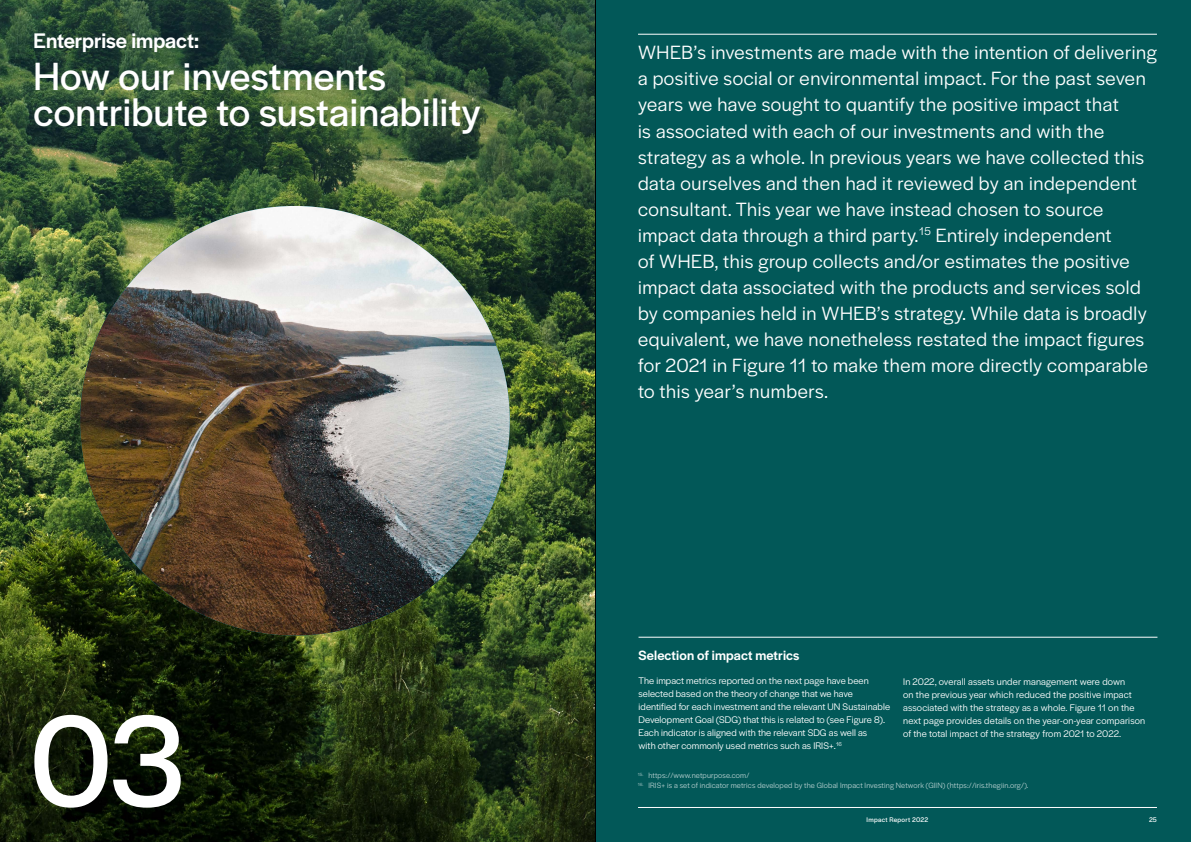
<style>
.page{position:relative;width:1191px;height:842px;background:#fff}
.page>*{position:absolute;margin:0;border:0;box-sizing:border-box;transform-origin:0 0}
.t1{font:134.9px "Halyard Display";color:#fff}
.t2{font:41px/36px "Halyard Display";letter-spacing:.01em;color:#fff}
.t3{font:500 22px "Halyard Display";letter-spacing:-.005em;color:#fff}
.t4{font:20px/26px "Halyard Display";letter-spacing:.03em;color:#fff}
.t5{font:500 14px "Halyard Display";letter-spacing:.01em;color:#fff}
.t6{font:10px/13px "Halyard Display";letter-spacing:.01em;color:#fff}
.t7{font:8px "Halyard Display";letter-spacing:.02em;color:#b3cdcd}
.t8{font:7px "Halyard Display";letter-spacing:.04em;color:#fff}
</style>
<div class="page">
<div style="left:595px;top:0;width:596px;height:842px;background:#025858"></div>
<hr style="left:638px;top:637px;width:519px;height:1px;background:#fff">
<img style="left:0;top:0;width:595px;height:842px">
<img style="left:80px;top:206px;width:430px;height:429px;border-radius:215px">
<hr style="left:595px;top:0;width:1px;height:842px;background:#000">
<hr style="left:638px;top:807px;width:519px;height:1px;background:#fff">
<hr style="left:638px;top:34px;width:519px;height:1px;background:#fff">
<p class="t3" style="left:34px;top:25px;width:167px">Enterprise impact:</p>
<h2 class="t2" style="left:34px;top:56px;width:448px">How our investments contribute to sustainability</h2>
<h1 class="t1" style="left:30px;top:666px;width:158px">03</h1>
<p class="t4" style="left:638px;top:39px;width:520px">WHEB’s investments are made with the intention of delivering a positive social or environmental impact. For the past seven years we have sought to quantify the positive impact that<br>is associated with each of our investments and with the strategy as a whole. In previous years we have collected this data ourselves and then had it reviewed by an independent consultant. This year we have instead chosen to source impact data through a third party.<sup>15</sup> Entirely independent<br>of WHEB, this group collects and/or estimates the positive impact data associated with the products and services sold by companies held in WHEB’s strategy. While data is broadly equivalent, we have nonetheless restated the impact figures for 2021 in Figure 11 to make them more directly comparable to this year’s numbers.</p>
<p class="t5" style="left:638px;top:645px;width:162px">Selection of impact metrics</p>
<p class="t6" style="left:638px;top:674px;width:253px">The impact metrics reported on the next page have been selected based on the theory of change that we have identified for each investment and the relevant UN Sustainable Development Goal (SDG) that this is related to (see Figure 8).<br>Each indicator is aligned with the relevant SDG as well as<br>with other commonly used metrics such as IRIS+.<sup>16</sup></p>
<p class="t6" style="left:903px;top:674px;width:243px">In 2022, overall assets under management were down<br>on the previous year which reduced the positive impact associated with the strategy as a whole. Figure 11 on the next page provides details on the year-on-year comparison of the total impact of the strategy from 2021 to 2022.</p>
<p class="t7" style="left:638px;top:770px;width:113px"><sup>15.</sup> https://www.netpurpose.com/</p>
<p class="t7" style="left:638px;top:780px;width:392px"><sup>16.</sup> IRIS+ is a set of indicator metrics developed by the Global Impact Investing Network (GIIN) (https://iris.thegiin.org/).</p>
<p class="t8" style="left:866px;top:815px;width:63px">Impact Report 2022</p>
<p class="t8" style="left:1149px;top:815px;width:9px">25</p>
</div>
